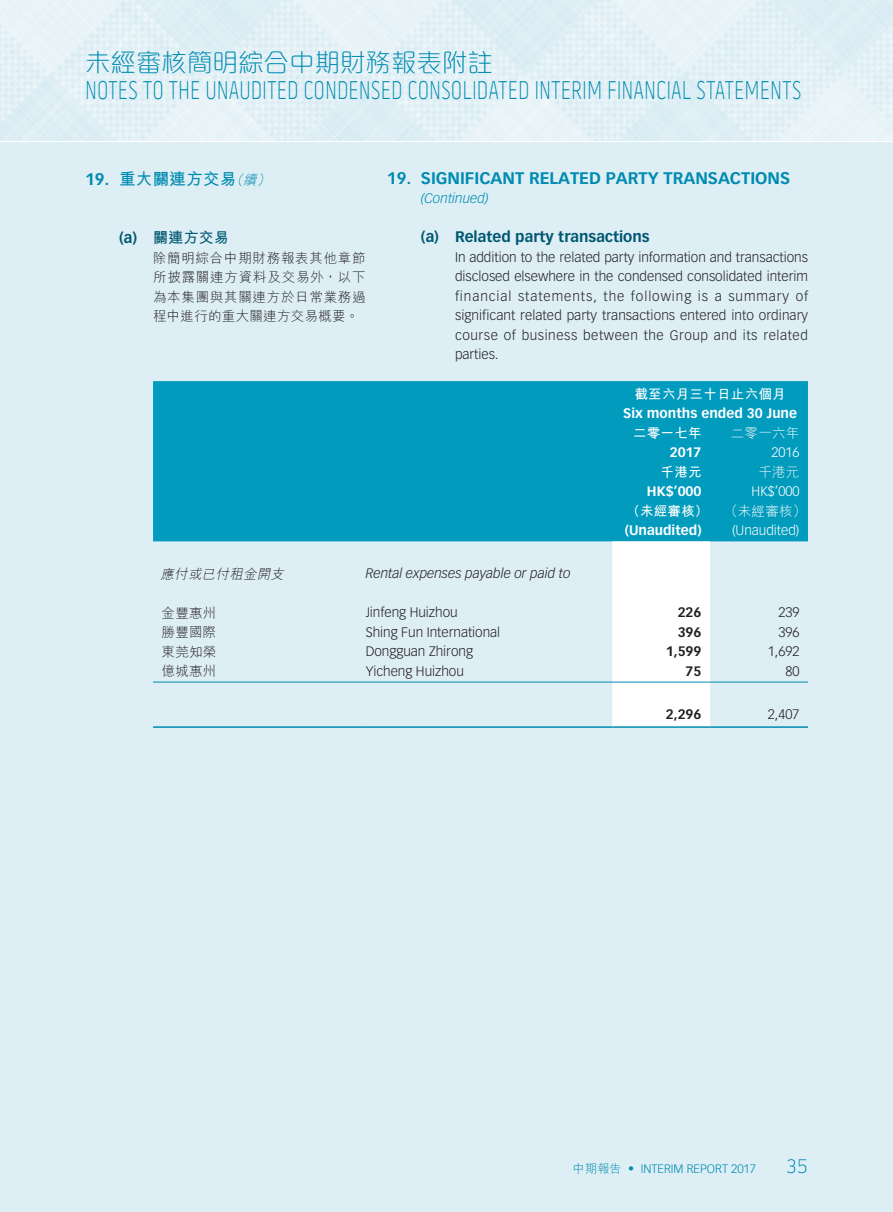
<style>
.page{position:relative;width:893px;height:1212px;background:#fff}
.page>*{position:absolute;margin:0;border:0;box-sizing:border-box;transform-origin:0 0}
.t1{font:100 25.5px "Battersea";color:#008bb0;scale:.75 1}
.t2{font:300 25.5px "M Elle HK";color:#008bb0}
.t3{font:100 19.5px "Battersea";color:#008bb0}
._01_H1_E{font:700 16.5px "Vectora LT Std";color:#008bb0}
._001_H1_C{font:700 16.5px "M Hei HK";letter-spacing:.02em;color:#008bb0}
._02_H2_E{font:700 15px "Vectora LT Std";color:#005771}
._002_H2_C{font:700 15px "M Hei HK";letter-spacing:.02em;color:#005771}
._00_txt_E{font:300 13.5px/19.5px "Vectora LT Std";letter-spacing:.045em;color:#231f20;text-align:justify}
._50_Table_txt{font:300 13.5px "Vectora LT Std";color:#231f20}
._000_txt_C{font:300 13.5px/19.5px "M Hei HK";letter-spacing:.055em;color:#231f20;text-align:justify}
._50_Table_txt-2{font:700 13.5px "Vectora LT Std";color:#fff}
._50_Table_txt-3{font:italic 300 13.5px "Vectora LT Std";color:#231f20}
._50_Table_txt-4{font:700 13.5px "M Hei HK";letter-spacing:.02em;color:#fff}
._50_Table_txt-5{font:300 13.5px "Vectora LT Std";color:#fff}
._50_Table_txt-6{font:700 13.5px "Vectora LT Std";color:#231f20}
._50_Table_txt-7{font:300 13.5px "M Hei HK";letter-spacing:.02em;color:#231f20}
._50_Table_txt-8{font:300 13.5px "M Hei HK";letter-spacing:.02em;color:#fff}
._01_H1_E-2{font:italic 300 13.5px "Vectora LT Std";color:#008bb0}
._50_Table_txt-9{font:italic 300 13.5px "M Hei HK";color:#231f20}
.t4{font:300 12px "Vectora LT Std";color:#008bb0}
.s1{font-family:"Vectora LT Std"}
.s2{font-weight:300;font-style:italic;font-size:13.5px}
.s3{font-family:"M Hei HK"}
</style>
<div class="page">
<img style="left:0;top:0;width:893px;height:140px">
<div style="left:0;top:143px;width:893px;height:1069px;background:#ddeef5"></div>
<div style="left:153px;top:381px;width:655px;height:160px;background:#009bbd"></div>
<div style="left:612px;top:541px;width:98px;height:185px;background:#fff"></div>
<hr style="left:153px;top:682px;width:213px;height:1px;background:#008bb0">
<hr style="left:366px;top:682px;width:246px;height:1px;background:#008bb0">
<hr style="left:612px;top:682px;width:98px;height:1px;background:#008bb0">
<hr style="left:710px;top:682px;width:98px;height:1px;background:#008bb0">
<hr style="left:153px;top:726px;width:213px;height:2px;background:#008bb0">
<hr style="left:366px;top:726px;width:246px;height:2px;background:#008bb0">
<hr style="left:612px;top:726px;width:98px;height:2px;background:#008bb0">
<hr style="left:710px;top:726px;width:98px;height:2px;background:#008bb0">
<h1 class="t2" style="left:85px;top:49px;width:409px">未經審核簡明綜合中期財務報表附註</h1>
<h1 class="t1" style="left:85px;top:75px;width:957px">NOTES TO THE UNAUDITED CONDENSED CONSOLIDATED INTERIM FINANCIAL STATEMENTS</h1>
<p class="_001_H1_C" style="left:85px;top:167px;width:190px"><span class="s1">19.</span> 重大關連方交易<span class="s2">（續）</span></p>
<p class="_002_H2_C" style="left:119px;top:227px;width:112px"><span class="s1">(a)</span> 關連方交易</p>
<p class="_000_txt_C" style="left:153px;top:248px;width:214px">除簡明綜合中期財務報表其他章節所披露關連方資料及交易外，以下為本集團與其關連方於日常業務過程中進行的重大關連方交易概要。</p>
<p class="_01_H1_E" style="left:387px;top:168px;width:405px">19. SIGNIFICANT RELATED PARTY TRANSACTIONS</p>
<p class="_01_H1_E-2" style="left:421px;top:190px;width:69px">(Continued)</p>
<p class="_02_H2_E" style="left:421px;top:228px;width:230px">(a) Related party transactions</p>
<p class="_00_txt_E" style="left:455px;top:247px;width:355px">In addition to the related party information and transactions disclosed elsewhere in the condensed consolidated interim financial statements, the following is a summary of significant related party transactions entered into ordinary course of business between the Group and its related parties.</p>
<p class="_50_Table_txt-4" style="left:634px;top:384px;width:153px">截至六月三十日止六個月</p>
<p class="_50_Table_txt-2" style="left:623px;top:405px;width:175px">Six months ended 30 June</p>
<p class="_50_Table_txt-4" style="left:633px;top:423px;width:70px">二零一七年</p>
<p class="_50_Table_txt-8" style="left:731px;top:426px;width:70px">二零一六年</p>
<p class="_50_Table_txt-2" style="left:670px;top:444px;width:33px">2017</p>
<p class="_50_Table_txt-5" style="left:771px;top:444px;width:30px">2016</p>
<p class="_50_Table_txt-4" style="left:661px;top:462px;width:43px">千港元</p>
<p class="_50_Table_txt-8" style="left:758px;top:465px;width:43px">千港元</p>
<p class="_50_Table_txt-2" style="left:647px;top:483px;width:56px">HK$’000</p>
<p class="_50_Table_txt-5" style="left:752px;top:483px;width:49px">HK$’000</p>
<p class="_50_Table_txt-4" style="left:627px;top:501px;width:83px">（未經審核）</p>
<p class="_50_Table_txt-8" style="left:724px;top:504px;width:83px">（未經審核）</p>
<p class="_50_Table_txt-2" style="left:625px;top:522px;width:78px">(Unaudited)</p>
<p class="_50_Table_txt-5" style="left:732px;top:522px;width:69px">(Unaudited)</p>
<p class="_50_Table_txt-9" style="left:160px;top:567px;width:128px">應付或已付租金開支</p>
<p class="_50_Table_txt-3" style="left:366px;top:565px;width:206px">Rental expenses payable or paid to</p>
<p class="_50_Table_txt-7" style="left:162px;top:606px;width:56px">金豐惠州</p>
<p class="_50_Table_txt" style="left:366px;top:604px;width:94px">Jinfeng Huizhou</p>
<p class="_50_Table_txt-6" style="left:678px;top:604px;width:25px">226</p>
<p class="_50_Table_txt" style="left:778px;top:604px;width:23px">239</p>
<p class="_50_Table_txt-7" style="left:162px;top:625px;width:56px">勝豐國際</p>
<p class="_50_Table_txt" style="left:366px;top:624px;width:136px">Shing Fun International</p>
<p class="_50_Table_txt-6" style="left:678px;top:624px;width:25px">396</p>
<p class="_50_Table_txt" style="left:778px;top:624px;width:23px">396</p>
<p class="_50_Table_txt-7" style="left:162px;top:645px;width:56px">東莞知榮</p>
<p class="_50_Table_txt" style="left:366px;top:643px;width:109px">Dongguan Zhirong</p>
<p class="_50_Table_txt-6" style="left:666px;top:643px;width:37px">1,599</p>
<p class="_50_Table_txt" style="left:768px;top:643px;width:33px">1,692</p>
<p class="_50_Table_txt-7" style="left:162px;top:664px;width:56px">億城惠州</p>
<p class="_50_Table_txt" style="left:366px;top:663px;width:100px">Yicheng Huizhou</p>
<p class="_50_Table_txt-6" style="left:686px;top:663px;width:17px">75</p>
<p class="_50_Table_txt" style="left:785px;top:663px;width:16px">80</p>
<p class="_50_Table_txt-6" style="left:666px;top:706px;width:37px">2,296</p>
<p class="_50_Table_txt" style="left:768px;top:706px;width:33px">2,407</p>
<p class="t4" style="left:573px;top:1162px;width:185px"><span class="s3">中期報告 •</span> INTERIM REPORT 2017</p>
<h2 class="t3" style="left:786px;top:1154px;width:24px">35</h2>
</div>
